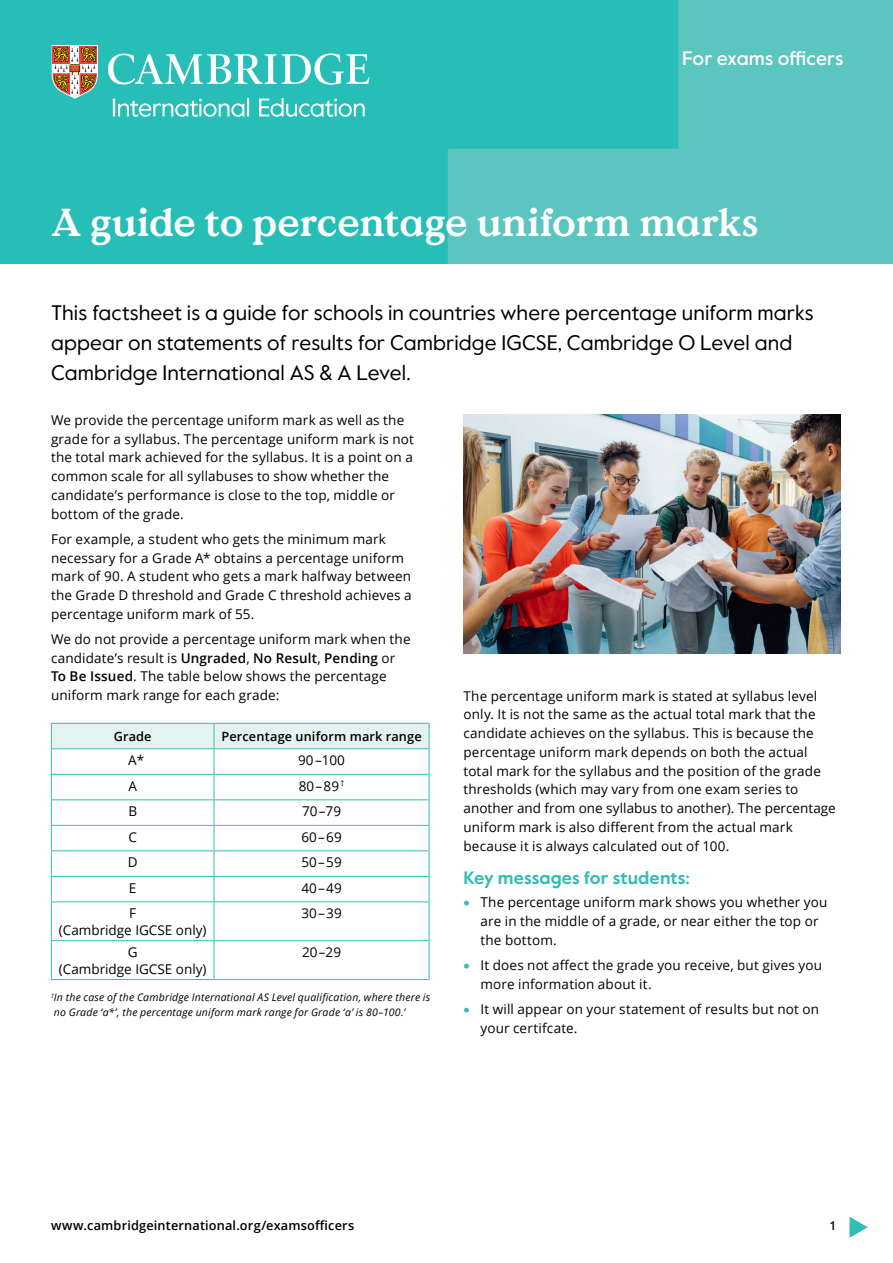
<style>
.page{position:relative;width:893px;height:1263px;background:#fff}
.page>*{position:absolute;margin:0;border:0;box-sizing:border-box;transform-origin:0 0}
.H1_Main_heading_Serif{font:700 39px "Value Serif Pro";letter-spacing:-.005em;color:#fff}
.P_Introduction_VS{font:21px/30px "Value Sans Pro";letter-spacing:.005em;color:#000}
.P_Introduction_VS-2{font:500 19.5px "Value Sans Pro";letter-spacing:-.005em;color:#fff}
.H3_Sub_headings_VS__Pathway{font:700 18px "Value Sans Pro";letter-spacing:.005em;color:#33bdb7}
.P_Body_text_OS{font:13.5px/18.8px "Open Sans";letter-spacing:.01em;color:#000}
.Table_body_text{font:13.5px/16.5px "Open Sans";color:#000;text-align:center}
.Table_body_text-2{font:600 12.75px "Open Sans";letter-spacing:.01em;color:#000}
.t1{font:600 12px "Open Sans";color:#000}
.t2{font:italic 10.5px/15px "Open Sans";letter-spacing:.02em;color:#000}
.s1{font-weight:600}
.s2{color:#33bdb7}
</style>
<div class="page">
<img style="left:0;top:0;width:893px;height:264px">
<svg style="left:113px;top:98px;width:252px;height:19px;background:#61cfca"></svg>
<svg style="left:108px;top:53px;width:262px;height:32px"></svg>
<svg style="left:52px;top:45px;width:46px;height:54px"></svg>
<hr style="left:51px;top:902px;width:1px;height:38px;background:#33bdb7">
<hr style="left:51px;top:901px;width:163px;height:1px;background:#33bdb7">
<hr style="left:214px;top:902px;width:1px;height:38px;background:#33bdb7">
<hr style="left:214px;top:901px;width:215px;height:1px;background:#33bdb7">
<hr style="left:429px;top:902px;width:1px;height:38px;background:#33bdb7">
<hr style="left:51px;top:941px;width:1px;height:38px;background:#33bdb7">
<hr style="left:51px;top:940px;width:163px;height:1px;background:#33bdb7">
<hr style="left:51px;top:979px;width:163px;height:1px;background:#33bdb7">
<hr style="left:214px;top:941px;width:1px;height:38px;background:#33bdb7">
<hr style="left:214px;top:940px;width:215px;height:1px;background:#33bdb7">
<hr style="left:429px;top:941px;width:1px;height:38px;background:#33bdb7">
<hr style="left:214px;top:979px;width:215px;height:1px;background:#33bdb7">
<svg style="left:51px;top:723px;width:379px;height:178px"></svg>
<hr style="left:51px;top:748px;width:163px;height:1px;background:#33bdb7">
<hr style="left:214px;top:748px;width:215px;height:1px;background:#33bdb7">
<svg style="left:850px;top:1217px;width:17px;height:20px"></svg>
<img style="left:463px;top:415px;width:377px;height:238px">
<p class="P_Introduction_VS-2" style="left:682px;top:47px;width:163px">For exams officers</p>
<h1 class="H1_Main_heading_Serif" style="left:51px;top:199px;width:709px">A guide to percentage uniform marks</h1>
<p class="P_Introduction_VS" style="left:51px;top:298px;width:764px">This factsheet is a guide for schools in countries where percentage uniform marks appear on statements of results for Cambridge IGCSE, Cambridge O Level and<br>Cambridge International AS &amp; A Level.</p>
<p class="P_Body_text_OS" style="left:51px;top:410px;width:364px">We provide the percentage uniform mark as well as the grade for a syllabus. The percentage uniform mark is not the total mark achieved for the syllabus. It is a point on a common scale for all syllabuses to show whether the candidate’s performance is close to the top, middle or bottom of the grade.</p>
<p class="P_Body_text_OS" style="left:51px;top:529px;width:362px">For example, a student who gets the minimum mark necessary for a Grade A* obtains a percentage uniform mark of 90. A student who gets a mark halfway between the Grade D threshold and Grade C threshold achieves a percentage uniform mark of 55.</p>
<p class="P_Body_text_OS" style="left:51px;top:629px;width:361px">We do not provide a percentage uniform mark when the candidate’s result is <span class="s1">Ungraded</span>, <span class="s1">No Result</span>, <span class="s1">Pending</span> or <span class="s1">To Be Issued</span>. The table below shows the percentage uniform mark range for each grade:</p>
<p class="Table_body_text-2" style="left:114px;top:727px;width:39px">Grade</p>
<p class="Table_body_text-2" style="left:221px;top:727px;width:202px">Percentage uniform mark range</p>
<p class="Table_body_text" style="left:128px;top:752px;width:17px">A*</p>
<p class="Table_body_text" style="left:298px;top:752px;width:48px">90–100</p>
<p class="Table_body_text" style="left:128px;top:777px;width:10px">A</p>
<p class="Table_body_text" style="left:299px;top:777px;width:47px">80–89<sup>†</sup></p>
<p class="Table_body_text" style="left:128px;top:803px;width:10px">B</p>
<p class="Table_body_text" style="left:302px;top:803px;width:40px">70–79</p>
<p class="Table_body_text" style="left:128px;top:828px;width:10px">C</p>
<p class="Table_body_text" style="left:301px;top:828px;width:42px">60–69</p>
<p class="Table_body_text" style="left:128px;top:854px;width:11px">D</p>
<p class="Table_body_text" style="left:301px;top:854px;width:42px">50–59</p>
<p class="Table_body_text" style="left:129px;top:879px;width:9px">E</p>
<p class="Table_body_text" style="left:301px;top:879px;width:42px">40–49</p>
<p class="Table_body_text" style="left:59px;top:905px;width:149px">F<br>(Cambridge IGCSE only)</p>
<p class="Table_body_text" style="left:301px;top:905px;width:42px">30–39</p>
<p class="Table_body_text" style="left:59px;top:943px;width:149px">G<br>(Cambridge IGCSE only)</p>
<p class="Table_body_text" style="left:302px;top:943px;width:40px">20–29</p>
<p class="t2" style="left:51px;top:989px;width:381px"><sup>†</sup>In the case of the Cambridge International AS Level qualification, where there is no Grade ‘a*’, the percentage uniform mark range for Grade ‘a’ is 80–100.’</p>
<p class="P_Body_text_OS" style="left:463px;top:686px;width:374px">The percentage uniform mark is stated at syllabus level only. It is not the same as the actual total mark that the candidate achieves on the syllabus. This is because the percentage uniform mark depends on both the actual total mark for the syllabus and the position of the grade thresholds (which may vary from one exam series to another and from one syllabus to another). The percentage uniform mark is also different from the actual mark because it is always calculated out of 100.</p>
<h3 class="H3_Sub_headings_VS__Pathway" style="left:463px;top:867px;width:228px">Key messages for students:</h3>
<p class="P_Body_text_OS" style="left:480px;top:893px;width:348px;text-indent:-17px"><span class="s2">•</span> The percentage uniform mark shows you whether you are in the middle of a grade, or near either the top or the bottom.</p>
<p class="P_Body_text_OS" style="left:480px;top:955px;width:343px;text-indent:-17px"><span class="s2">•</span> It does not affect the grade you receive, but gives you more information about it.</p>
<p class="P_Body_text_OS" style="left:480px;top:999px;width:340px;text-indent:-17px"><span class="s2">•</span> It will appear on your statement of results but not on your certifcate.</p>
<p class="Table_body_text-2" style="left:51px;top:1217px;width:305px">www.cambridgeinternational.org/examsofficers</p>
<p class="t1" style="left:829px;top:1217px;width:8px">1</p>
</div>
